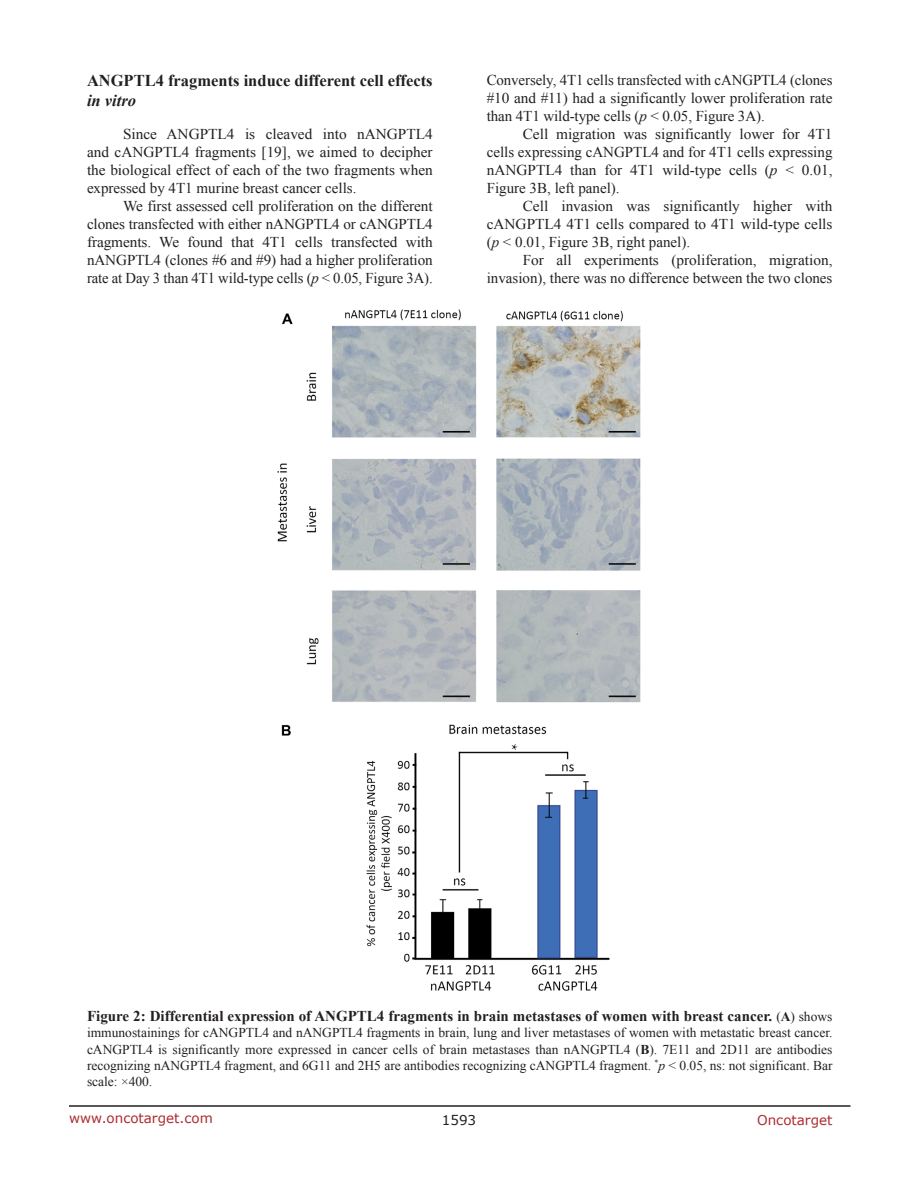
<style>
.page{position:relative;width:918px;height:1188px;background:#fff}
.page>*{position:absolute;margin:0;border:0;box-sizing:border-box;transform-origin:0 0}
.SubHeading_middle{font:700 16.5px/19.8px "Times New Roman";color:#231f20}
.BodyText{font:15px/18px "Times New Roman";color:#231f20;text-align:justify}
.FigureText{font:700 15px "Times New Roman";color:#231f20}
.FigureText-2{font:13.5px/16.2px "Times New Roman";color:#231f20;text-align:justify}
.t1{font:13.5px "Verdana";color:#ac2b31}
.t2{font:13.5px "Verdana";color:#231f20}
.s1{font-style:italic}
.s2{font-weight:400;font-size:13.5px}
.s3{font-size:13.5px}
.s4{font-weight:700}
</style>
<div class="page">
<hr style="left:69px;top:1105px;width:781px;height:2px;background:#231f20">
<img style="left:277px;top:309px;width:364px;height:682px">
<p class="SubHeading_middle" style="left:87px;top:70px;width:347px">ANGPTL4 fragments induce different cell effects <span class="s1">in vitro</span></p>
<p class="BodyText" style="left:87px;top:125px;width:347px;text-indent:36px">Since ANGPTL4 is cleaved into nANGPTL4 and cANGPTL4 fragments [19], we aimed to decipher the biological effect of each of the two fragments when expressed by 4T1 murine breast cancer cells.</p>
<p class="BodyText" style="left:87px;top:197px;width:347px;text-indent:36px">We first assessed cell proliferation on the different clones transfected with either nANGPTL4 or cANGPTL4 fragments. We found that 4T1 cells transfected with nANGPTL4 (clones #6 and #9) had a higher proliferation rate at Day 3 than 4T1 wild-type cells (<span class="s1">p</span> &lt; 0.05, Figure 3A).</p>
<p class="BodyText" style="left:487px;top:71px;width:347px">Conversely, 4T1 cells transfected with cANGPTL4 (clones #10 and #11) had a significantly lower proliferation rate than 4T1 wild-type cells (<span class="s1">p</span> &lt; 0.05, Figure 3A).</p>
<p class="BodyText" style="left:487px;top:125px;width:347px;text-indent:36px">Cell migration was significantly lower for 4T1 cells expressing cANGPTL4 and for 4T1 cells expressing nANGPTL4 than for 4T1 wild-type cells (<span class="s1">p</span> &lt; 0.01, Figure 3B, left panel).</p>
<p class="BodyText" style="left:487px;top:197px;width:347px;text-indent:36px">Cell invasion was significantly higher with cANGPTL4 4T1 cells compared to 4T1 wild-type cells (<span class="s1">p</span> &lt; 0.01, Figure 3B, right panel).</p>
<p class="BodyText" style="left:487px;top:251px;width:347px;text-align:right">For all experiments (proliferation, migration, invasion), there was no difference between the two clones</p>
<p class="FigureText" style="left:87px;top:1006px;width:747px">Figure 2: Differential expression of ANGPTL4 fragments in brain metastases of women with breast cancer. <span class="s2">(</span><span class="s3">A</span><span class="s2">) shows</span></p>
<p class="FigureText-2" style="left:87px;top:1025px;width:747px">immunostainings for cANGPTL4 and nANGPTL4 fragments in brain, lung and liver metastases of women with metastatic breast cancer. cANGPTL4 is significantly more expressed in cancer cells of brain metastases than nANGPTL4 (<span class="s4">B</span>). 7E11 and 2D11 are antibodies recognizing nANGPTL4 fragment, and 6G11 and 2H5 are antibodies recognizing cANGPTL4 fragment. <sup>*</sup><span class="s1">p</span> &lt; 0.05, ns: not significant. Bar scale: ×400.</p>
<p class="t1" style="left:69px;top:1109px;width:145px">www.oncotarget.com</p>
<p class="t2" style="left:442px;top:1111px;width:36px">1593</p>
<p class="t1" style="left:757px;top:1111px;width:77px">Oncotarget</p>
</div>
